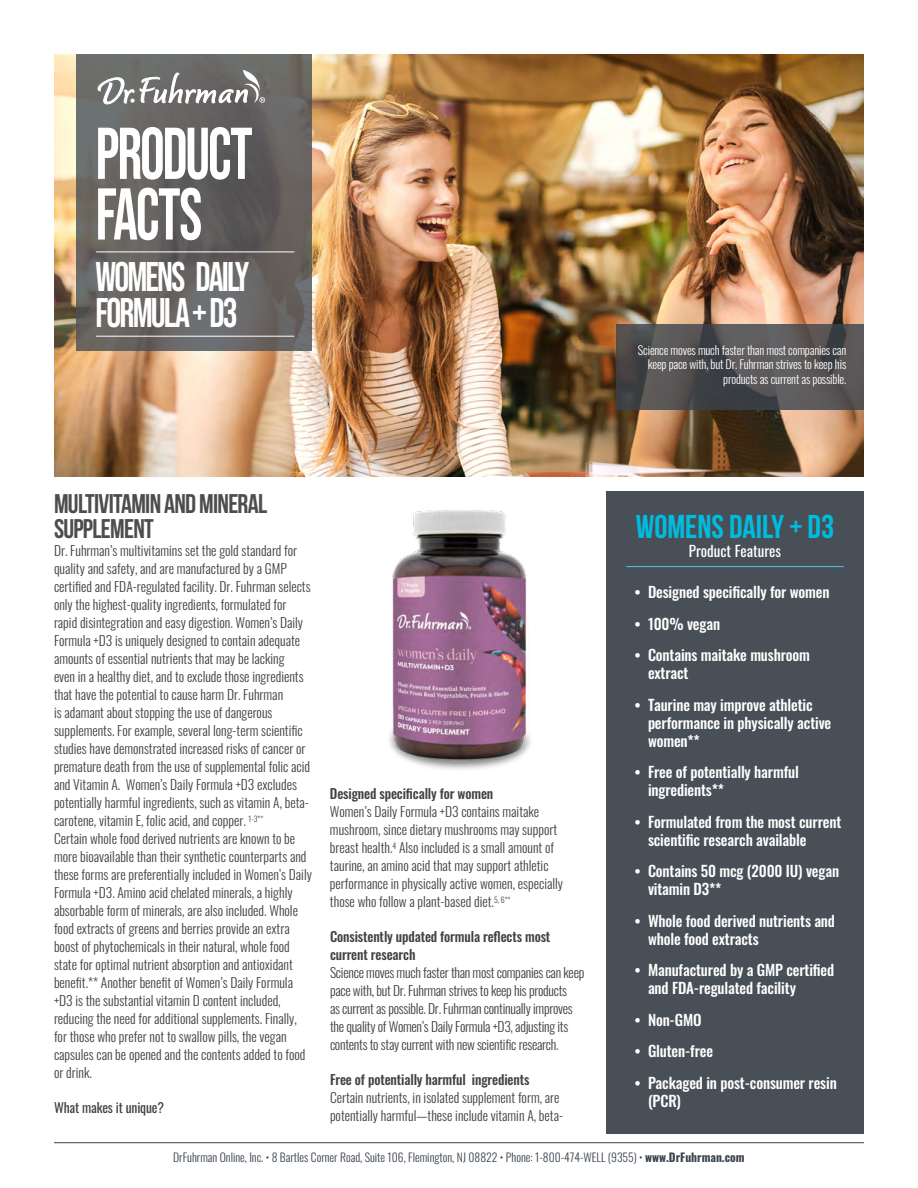
<style>
.page{position:relative;width:918px;height:1188px;background:#fff}
.page>*{position:absolute;margin:0;border:0;box-sizing:border-box;transform-origin:0 0}
.t1{font:73.2px/60.6px "Bebas Neue";letter-spacing:-.035em;color:#fff;scale:.84 1}
.t2{font:41.4px/36px "Bebas Neue";letter-spacing:-.05em;color:#fff;scale:.9 1}
.t3{font:700 33px "Bebas Neue";color:#00bcdf}
.t4{font:700 27px/25.5px "Bebas Neue";letter-spacing:-.025em;color:#4d4d4f}
.t5{font:500 15px/18px "Oswald";letter-spacing:-.01em;color:#fff}
.t6{font:15px "Oswald";color:#fff}
.t7{font:300 13.5px/18px "Oswald";color:#414042}
.t8{font:300 13.5px/18px "Oswald";letter-spacing:-.02em;color:#414042}
.t9{font:500 13.5px/18px "Oswald";letter-spacing:-.01em;color:#414042}
.t10{font:13.5px "Oswald";letter-spacing:-.01em;color:#414042}
.t11{font:300 12px/14.4px "Oswald";letter-spacing:-.015em;color:#fff;text-align:right}
.t12{font:300 11.7px "Oswald";color:#3a434d}
.s1{font-weight:700}
</style>
<div class="page">
<img style="left:55px;top:54px;width:809px;height:422px">
<div style="left:606px;top:491px;width:258px;height:643px;background:#484f57"></div>
<hr style="left:626px;top:566px;width:218px;height:1px;background:#51c7e4">
<hr style="left:54px;top:1142px;width:810px;height:1px;background:#3a434d">
<svg style="left:77px;top:54px;width:235px;height:297px;background:#666362"></svg>
<svg style="left:98px;top:70px;width:167px;height:34px"></svg>
<hr style="left:96px;top:252px;width:198px;height:1px;background:#fff">
<svg style="left:617px;top:324px;width:247px;height:85px;background:#515052"></svg>
<img style="left:389px;top:510px;width:142px;height:260px">
<hr style="left:96px;top:336px;width:198px;height:1px;background:#fff">
<h1 class="t1" style="left:96px;top:123px;width:189px">PRODUCT<br>FACTS</h1>
<h2 class="t2" style="left:96px;top:258px;width:173px">WOMENS DAILY<br>FORMULA + D3</h2>
<h3 class="t4" style="left:54px;top:490px;width:215px">MULTIVITAMIN AND MINERAL<br>SUPPLEMENT</h3>
<p class="t7" style="left:54px;top:540px;width:259px">Dr. Fuhrman’s multivitamins set the gold standard for quality and safety, and are manufactured by a GMP certified and FDA-regulated facility. Dr. Fuhrman selects only the highest-quality ingredients, formulated for rapid disintegration and easy digestion. Women’s Daily Formula +D3 is uniquely designed to contain adequate amounts of essential nutrients that may be lacking<br>even in a healthy diet, and to exclude those ingredients that have the potential to cause harm Dr. Fuhrman<br>is adamant about stopping the use of dangerous supplements. For example, several long-term scientific studies have demonstrated increased risks of cancer or premature death from the use of supplemental folic acid and Vitamin A. Women’s Daily Formula +D3 excludes potentially harmful ingredients, such as vitamin A, beta&shy;carotene, vitamin E, folic acid, and copper. <sup>1-3**<br></sup>Certain whole food derived nutrients are known to be more bioavailable than their synthetic counterparts and these forms are preferentially included in Women’s Daily Formula +D3. Amino acid chelated minerals, a highly absorbable form of minerals, are also included. Whole food extracts of greens and berries provide an extra boost of phytochemicals in their natural, whole food state for optimal nutrient absorption and antioxidant benefit.** Another benefit of Women’s Daily Formula +D3 is the substantial vitamin D content included, reducing the need for additional supplements. Finally, for those who prefer not to swallow pills, the vegan capsules can be opened and the contents added to food or drink.</p>
<p class="t10" style="left:54px;top:1096px;width:112px">What makes it unique?</p>
<p class="t9" style="left:330px;top:785px;width:165px">Designed specifically for women</p>
<p class="t7" style="left:330px;top:801px;width:235px">Women’s Daily Formula +D3 contains maitake mushroom, since dietary mushrooms may support breast health.<sup>4</sup> Also included is a small amount of taurine, an amino acid that may support athletic performance in physically active women, especially those who follow a plant-based diet.<sup>5,</sup> <sup>6**</sup></p>
<p class="t9" style="left:330px;top:928px;width:222px">Consistently updated formula reflects most current research</p>
<p class="t8" style="left:330px;top:962px;width:256px">Science moves much faster than most companies can keep pace with, but Dr. Fuhrman strives to keep his products<br>as current as possible. Dr. Fuhrman continually improves the quality of Women’s Daily Formula +D3, adjusting its contents to stay current with new scientific research.</p>
<p class="t9" style="left:330px;top:1071px;width:201px">Free of potentially harmful ingredients</p>
<p class="t7" style="left:330px;top:1087px;width:235px">Certain nutrients, in isolated supplement form, are potentially harmful—these include vitamin A, beta-</p>
<p class="t11" style="left:638px;top:342px;width:210px">Science moves much faster than most companies can keep pace with, but Dr. Fuhrman strives to keep his products as current as possible.</p>
<h3 class="t3" style="left:636px;top:508px;width:200px">WOMENS DAILY + D3</h3>
<p class="t6" style="left:689px;top:538px;width:94px">Product Features</p>
<p class="t5" style="left:634px;top:584px;width:197px">• Designed specifically for women</p>
<p class="t5" style="left:634px;top:616px;width:87px">• 100% vegan</p>
<p class="t5" style="left:648px;top:647px;width:164px;text-indent:-14px">• Contains maitake mushroom extract</p>
<p class="t5" style="left:648px;top:697px;width:185px;text-indent:-14px">• Taurine may improve athletic performance in physically active women**</p>
<p class="t5" style="left:648px;top:764px;width:152px;text-indent:-14px">• Free of potentially harmful ingredients**</p>
<p class="t5" style="left:648px;top:814px;width:195px;text-indent:-14px">• Formulated from the most current scientific research available</p>
<p class="t5" style="left:648px;top:863px;width:193px;text-indent:-14px">• Contains 50 mcg (2000 IU) vegan vitamin D3**</p>
<p class="t5" style="left:648px;top:913px;width:189px;text-indent:-14px">• Whole food derived nutrients and whole food extracts</p>
<p class="t5" style="left:648px;top:962px;width:188px;text-indent:-14px">• Manufactured by a GMP certified and FDA-regulated facility</p>
<p class="t5" style="left:634px;top:1012px;width:69px">• Non-GMO</p>
<p class="t5" style="left:634px;top:1043px;width:80px">• Gluten-free</p>
<p class="t5" style="left:648px;top:1075px;width:190px;text-indent:-14px">• Packaged in post-consumer resin (PCR)</p>
<p class="t12" style="left:173px;top:1147px;width:573px">DrFuhrman Online, Inc. • 8 Bartles Corner Road, Suite 106, Flemington, NJ 08822 • Phone: 1-800-474-WELL (9355) • <span class="s1">www.DrFuhrman.com</span></p>
</div>
